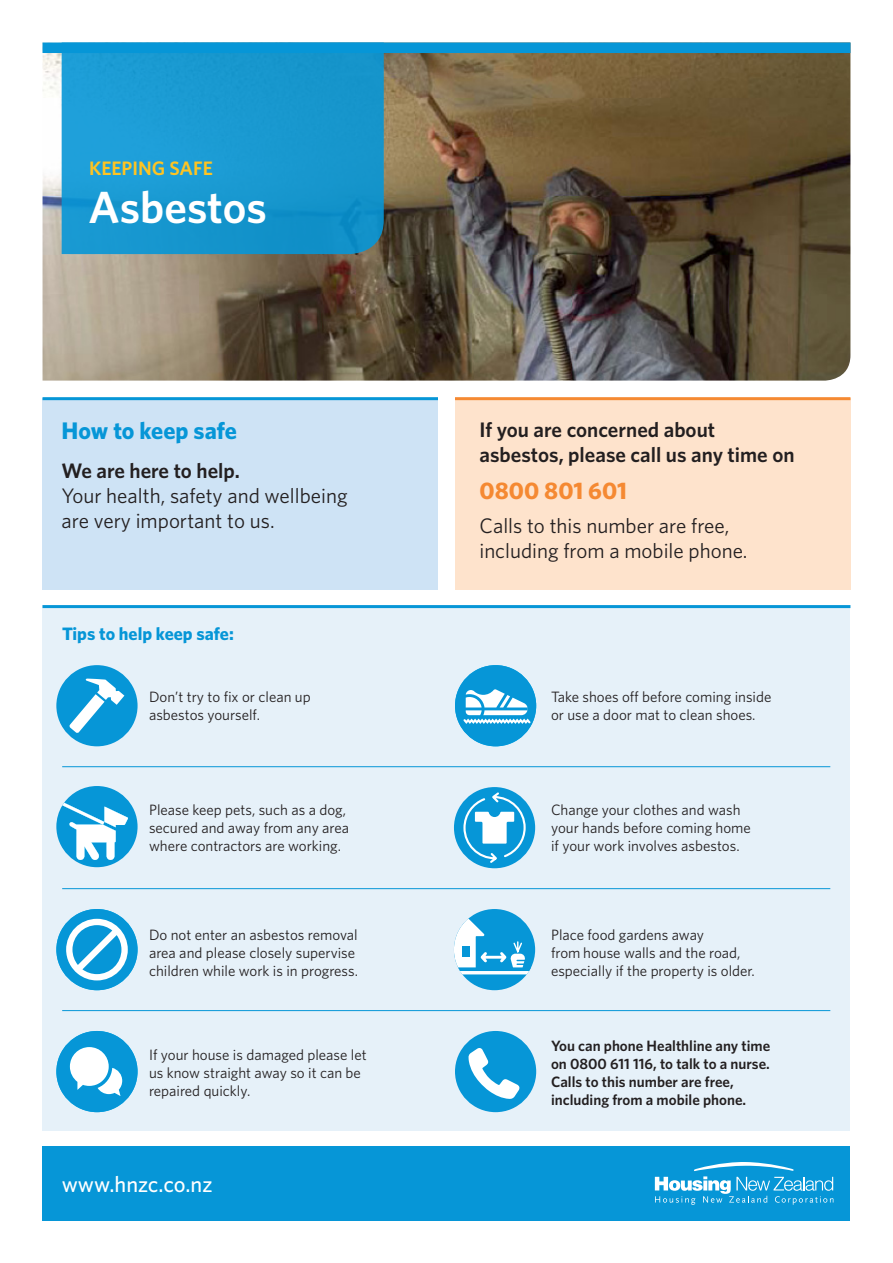
<style>
.page{position:relative;width:893px;height:1263px;background:#fff}
.page>*{position:absolute;margin:0;border:0;box-sizing:border-box;transform-origin:0 0}
.t1{font:600 45px "Whitney";color:#fff}
.t2{font:700 24px "Whitney";color:#0696d7}
.t3{font:700 24px "Whitney";color:#f58932}
.t4{font:500 22.35px "Whitney";color:#fff}
.Body_14{font:21px/25.2px "Whitney";color:#231f20}
.Bold_14{font:600 21px/25.2px "Whitney";color:#231f20}
.t5{font:600 19.5px "Whitney";color:#fec422}
.t6{font:700 18px "Whitney";color:#0696d7}
.Body{font:15px/18px "Whitney";color:#231f20}
.Body-2{font:600 15px/18px "Whitney";color:#231f20}
</style>
<div class="page">
<div style="left:43px;top:1146px;width:807px;height:74px;background:#0696d7"></div>
<img style="left:43px;top:53px;width:807px;height:328px">
<div style="left:43px;top:399px;width:395px;height:191px;background:#cee3f5"></div>
<div style="left:455px;top:399px;width:395px;height:191px;background:#fee3cc"></div>
<div style="left:43px;top:605px;width:807px;height:526px;background:#e6f1f9"></div>
<svg style="left:62px;top:53px;width:322px;height:201px;background:#1897cf"></svg>
<hr style="left:43px;top:397px;width:395px;height:3px;background:#0696d7">
<hr style="left:43px;top:605px;width:807px;height:3px;background:#0696d7">
<div style="left:43px;top:43px;width:807px;height:10px;background:#0696d7"></div>
<hr style="left:455px;top:397px;width:395px;height:3px;background:#f58932">
<hr style="left:62px;top:766px;width:768px;height:1px;background:#0696d7">
<hr style="left:62px;top:888px;width:768px;height:1px;background:#0696d7">
<hr style="left:62px;top:1010px;width:768px;height:1px;background:#0696d7">
<svg style="left:56px;top:786px;width:82px;height:81px"></svg>
<div style="left:56px;top:909px;width:82px;height:81px;background:#0696d7;border-radius:50%"></div>
<svg style="left:66px;top:919px;width:62px;height:61px"></svg>
<div style="left:455px;top:665px;width:81px;height:81px;background:#0696d7;border-radius:50%"></div>
<svg style="left:463px;top:689px;width:68px;height:35px"></svg>
<div style="left:454px;top:787px;width:81px;height:81px;background:#0696d7;border-radius:50%"></div>
<svg style="left:462px;top:790px;width:65px;height:75px"></svg>
<div style="left:455px;top:1031px;width:81px;height:81px;background:#0696d7;border-radius:50%"></div>
<svg style="left:468px;top:1048px;width:52px;height:51px"></svg>
<svg style="left:56px;top:1031px;width:82px;height:81px"></svg>
<svg style="left:454px;top:909px;width:81px;height:81px"></svg>
<div style="left:462px;top:946px;width:7px;height:11px;background:#0696d7"></div>
<div style="left:56px;top:665px;width:82px;height:81px;background:#0696d7;border-radius:50%"></div>
<svg style="left:69px;top:678px;width:55px;height:55px"></svg>
<svg style="left:655px;top:1162px;width:178px;height:43px"></svg>
<p class="t5" style="left:89px;top:155px;width:125px">KEEPING SAFE</p>
<p class="t1" style="left:89px;top:177px;width:180px">Asbestos</p>
<p class="t2" style="left:62px;top:414px;width:177px">How to keep safe</p>
<p class="Bold_14" style="left:62px;top:458px;width:180px">We are here to help.</p>
<p class="Body_14" style="left:62px;top:483px;width:287px">Your health, safety and wellbeing are very important to us.</p>
<p class="t6" style="left:62px;top:621px;width:173px">Tips to help keep safe:</p>
<p class="Body" style="left:149px;top:688px;width:163px">Don’t try to fix or clean up asbestos yourself.</p>
<p class="Body" style="left:149px;top:800px;width:202px">Please keep pets, such as a dog, secured and away from any area where contractors are working.</p>
<p class="Body" style="left:149px;top:926px;width:210px">Do not enter an asbestos removal area and please closely supervise children while work is in progress.</p>
<p class="Body" style="left:149px;top:1045px;width:219px">If your house is damaged please let us know straight away so it can be repaired quickly.</p>
<p class="t4" style="left:62px;top:1170px;width:152px">www.hnzc.co.nz</p>
<p class="Bold_14" style="left:479px;top:416px;width:317px">If you are concerned about asbestos, please call us any time on</p>
<p class="t3" style="left:479px;top:475px;width:149px">0800 801 601</p>
<p class="Body_14" style="left:479px;top:512px;width:270px">Calls to this number are free, including from a mobile phone.</p>
<p class="Body" style="left:551px;top:688px;width:222px">Take shoes off before coming inside or use a door mat to clean shoes.</p>
<p class="Body" style="left:551px;top:800px;width:201px">Change your clothes and wash your hands before coming home if your work involves asbestos.</p>
<p class="Body" style="left:551px;top:926px;width:205px">Place food gardens away<br>from house walls and the road, especially if the property is older.</p>
<p class="Body-2" style="left:551px;top:1036px;width:221px">You can phone Healthline any time on 0800 611 116, to talk to a nurse.<br>Calls to this number are free, including from a mobile phone.</p>
</div>
